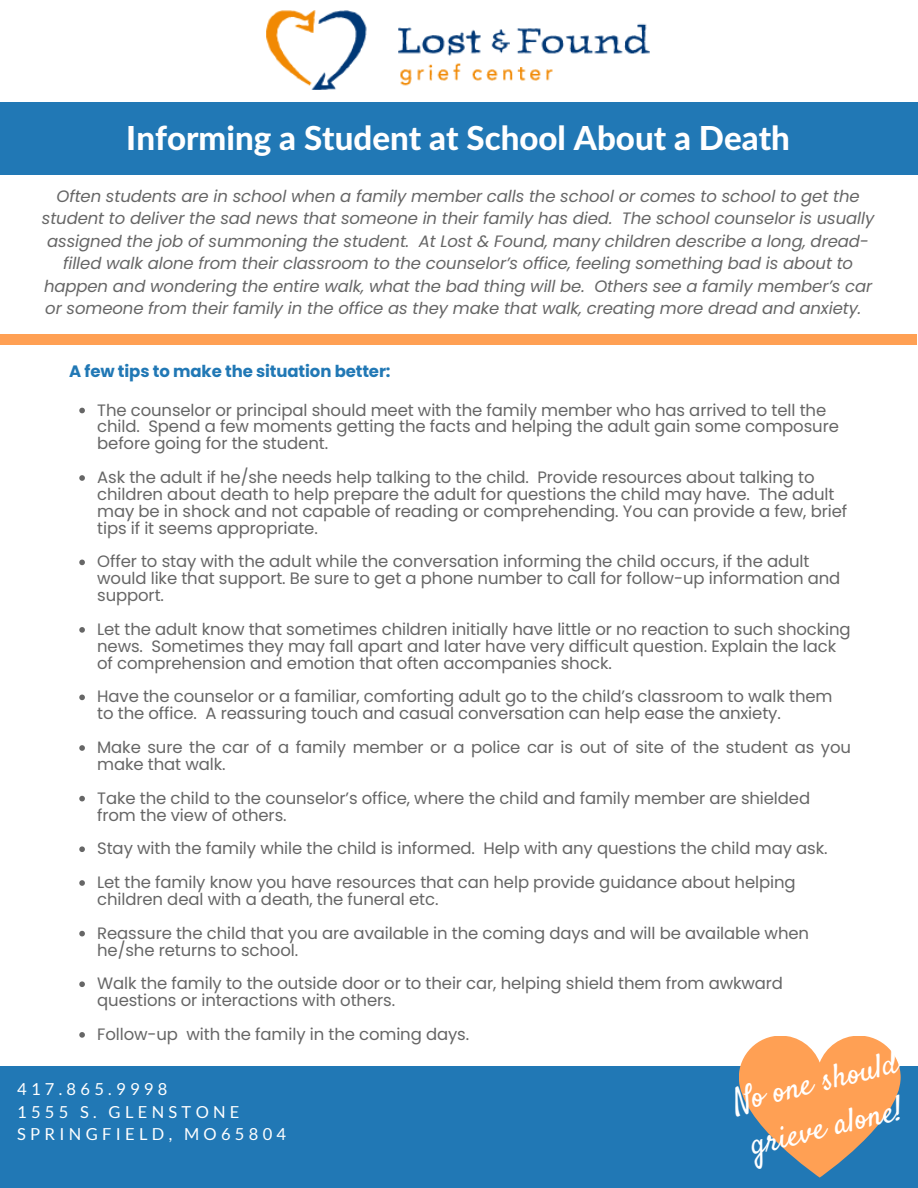
<style>
.page{position:relative;width:918px;height:1188px;background:#fff}
.page>*{position:absolute;margin:0;border:0;box-sizing:border-box;transform-origin:0 0}
.t1{font:800 33px "Lato Latin";color:#fff}
.t2{font:33px/45.9px "Satisfy";color:#fff}
.t3{font:16.5px/16.8px "Poppins";letter-spacing:-.005em;color:#666}
.t4{font:italic 16.5px/22.5px "Poppins";letter-spacing:-.005em;color:#666;text-align:center}
.t5{font:16.5px "Lato";letter-spacing:.26em;color:#fff}
.t6{font:700 16.5px "Poppins";letter-spacing:-.005em;color:#2178b5}
</style>
<div class="page">
<div style="left:0;top:103px;width:918px;height:72px;background:#2178b5"></div>
<div style="left:0;top:1066px;width:918px;height:122px;background:#2178b5"></div>
<svg style="left:739px;top:1036px;width:162px;height:142px"></svg>
<img style="left:266px;top:10px;width:384px;height:80px">
<div style="left:0;top:335px;width:917px;height:10px;background:#ffa054"></div>
<svg style="left:79px;top:408px;width:6px;height:5px"></svg>
<svg style="left:79px;top:475px;width:6px;height:6px"></svg>
<svg style="left:79px;top:560px;width:6px;height:5px"></svg>
<svg style="left:79px;top:627px;width:6px;height:6px"></svg>
<svg style="left:79px;top:695px;width:6px;height:5px"></svg>
<svg style="left:79px;top:745px;width:6px;height:6px"></svg>
<svg style="left:79px;top:796px;width:6px;height:5px"></svg>
<svg style="left:79px;top:846px;width:6px;height:6px"></svg>
<svg style="left:79px;top:880px;width:6px;height:6px"></svg>
<svg style="left:79px;top:931px;width:6px;height:5px"></svg>
<svg style="left:79px;top:981px;width:6px;height:6px"></svg>
<svg style="left:79px;top:1032px;width:6px;height:6px"></svg>
<p class="t1" style="left:126px;top:123px;width:665px">Informing a Student at School About a Death</p>
<p class="t4" style="left:42px;top:185px;width:834px">Often students are in school when a family member calls the school or comes to school to get the student to deliver the sad news that someone in their family has died. The school counselor is usually assigned the job of summoning the student. At Lost &amp; Found, many children describe a long, dread&shy;filled walk alone from their classroom to the counselor’s office, feeling something bad is about to happen and wondering the entire walk, what the bad thing will be. Others see a family member’s car or someone from their family in the office as they make that walk, creating more dread and anxiety.</p>
<p class="t6" style="left:69px;top:360px;width:323px">A few tips to make the situation better:</p>
<p class="t3" style="left:97px;top:401px;width:743px">The counselor or principal should meet with the family member who has arrived to tell the child. Spend a few moments getting the facts and helping the adult gain some composure before going for the student.</p>
<p class="t3" style="left:97px;top:469px;width:752px">Ask the adult if he/she needs help talking to the child. Provide resources about talking to children about death to help prepare the adult for questions the child may have. The adult may be in shock and not capable of reading or comprehending. You can provide a few, brief tips if it seems appropriate.</p>
<p class="t3" style="left:97px;top:553px;width:745px">Offer to stay with the adult while the conversation informing the child occurs, if the adult would like that support. Be sure to get a phone number to call for follow-up information and support.</p>
<p class="t3" style="left:97px;top:621px;width:755px">Let the adult know that sometimes children initially have little or no reaction to such shocking news. Sometimes they may fall apart and later have very difficult question. Explain the lack of comprehension and emotion that often accompanies shock.</p>
<p class="t3" style="left:97px;top:688px;width:737px">Have the counselor or a familiar, comforting adult go to the child’s classroom to walk them to the office. A reassuring touch and casual conversation can help ease the anxiety.</p>
<p class="t3" style="left:97px;top:739px;width:755px">Make sure the car of a family member or a police car is out of site of the student as you make that walk.</p>
<p class="t3" style="left:97px;top:790px;width:715px">Take the child to the counselor’s office, where the child and family member are shielded from the view of others.</p>
<p class="t3" style="left:97px;top:840px;width:732px">Stay with the family while the child is informed. Help with any questions the child may ask.</p>
<p class="t3" style="left:97px;top:874px;width:700px">Let the family know you have resources that can help provide guidance about helping children deal with a death, the funeral etc.</p>
<p class="t3" style="left:97px;top:925px;width:713px">Reassure the child that you are available in the coming days and will be available when he/she returns to school.</p>
<p class="t3" style="left:97px;top:975px;width:687px">Walk the family to the outside door or to their car, helping shield them from awkward questions or interactions with others.</p>
<p class="t3" style="left:97px;top:1026px;width:374px">Follow-up with the family in the coming days.</p>
<p class="t5" style="left:17px;top:1079px;width:152px">417.865.9998</p>
<p class="t5" style="left:17px;top:1101px;width:224px">1555 S. GLENSTONE</p>
<p class="t5" style="left:17px;top:1124px;width:271px">SPRINGFIELD, MO65804</p>
<p class="t2" style="left:729px;top:1082px;width:170px;rotate:-14deg">No one should grieve alone!</p>
</div>
